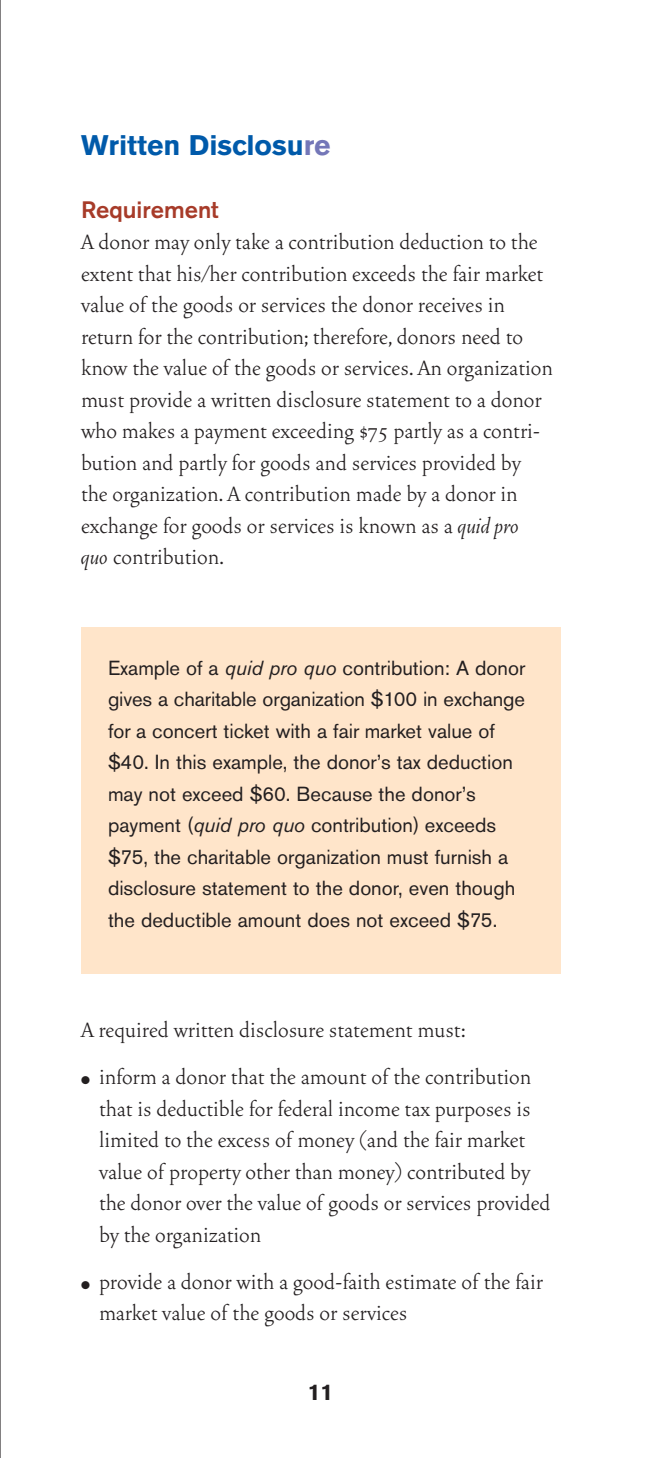
<style>
.page{position:relative;width:648px;height:1458px;background:#fff}
.page>*{position:absolute;margin:0;border:0;box-sizing:border-box;transform-origin:0 0}
.t1{font:700 28.12px "Akzidenz Grotesk BQ";color:#005aaa}
.t2{font:300 25.88px/31.5px "Vendetta";color:#231f20}
.t3{font:500 23.62px "Akzidenz Grotesk BQ";color:#a73b29}
.t4{font:700 22.5px "Akzidenz Grotesk BQ";color:#231f20}
.t5{font:20.25px/31.5px "Akzidenz Grotesk BQ";color:#231f20}
.s1{color:#7477b8}
.s2{font-style:italic}
</style>
<div class="page">
<div style="left:81px;top:627px;width:479px;height:347px;background:#ffe5ca"></div>
<hr style="left:0;top:0;width:1px;height:1458px;background:#231f20">
<p class="t1" style="left:81px;top:135px;width:251px">Written Disclosu<span class="s1">re</span></p>
<p class="t3" style="left:81px;top:201px;width:139px">Requirement</p>
<p class="t2" style="left:81px;top:228px;width:473px">A donor may only take a contribution deduction to the extent that his/her contribution exceeds the fair market value of the goods or services the donor receives in return for the contribution; therefore, donors need to know the value of the goods or services. An organization must provide a written disclosure statement to a donor who makes a payment exceeding $75 partly as a contri&shy;bution and partly for goods and services provided by the organization. A contribution made by a donor in exchange for goods or services is known as a <span class="s2">quid pro quo</span> contribution.</p>
<p class="t5" style="left:108px;top:654px;width:419px">Example of a <span class="s2">quid pro quo</span> contribution: A donor gives a charitable organization $100 in exchange for a concert ticket with a fair market value of $40. In this example, the donor’s tax deduction may not exceed $60. Because the donor’s payment (<span class="s2">quid pro quo</span> contribution) exceeds $75, the charitable organization must furnish a disclosure statement to the donor, even though the deductible amount does not exceed $75.</p>
<p class="t2" style="left:81px;top:1016px;width:386px">A required written disclosure statement must:</p>
<p class="t2" style="left:99px;top:1063px;width:453px;text-indent:-18px">● inform a donor that the amount of the contribution that is deductible for federal income tax purposes is limited to the excess of money (and the fair market value of property other than money) contributed by the donor over the value of goods or services provided by the organization</p>
<p class="t2" style="left:99px;top:1268px;width:445px;text-indent:-18px">● provide a donor with a good-faith estimate of the fair market value of the goods or services</p>
<p class="t4" style="left:308px;top:1384px;width:27px">11</p>
</div>
